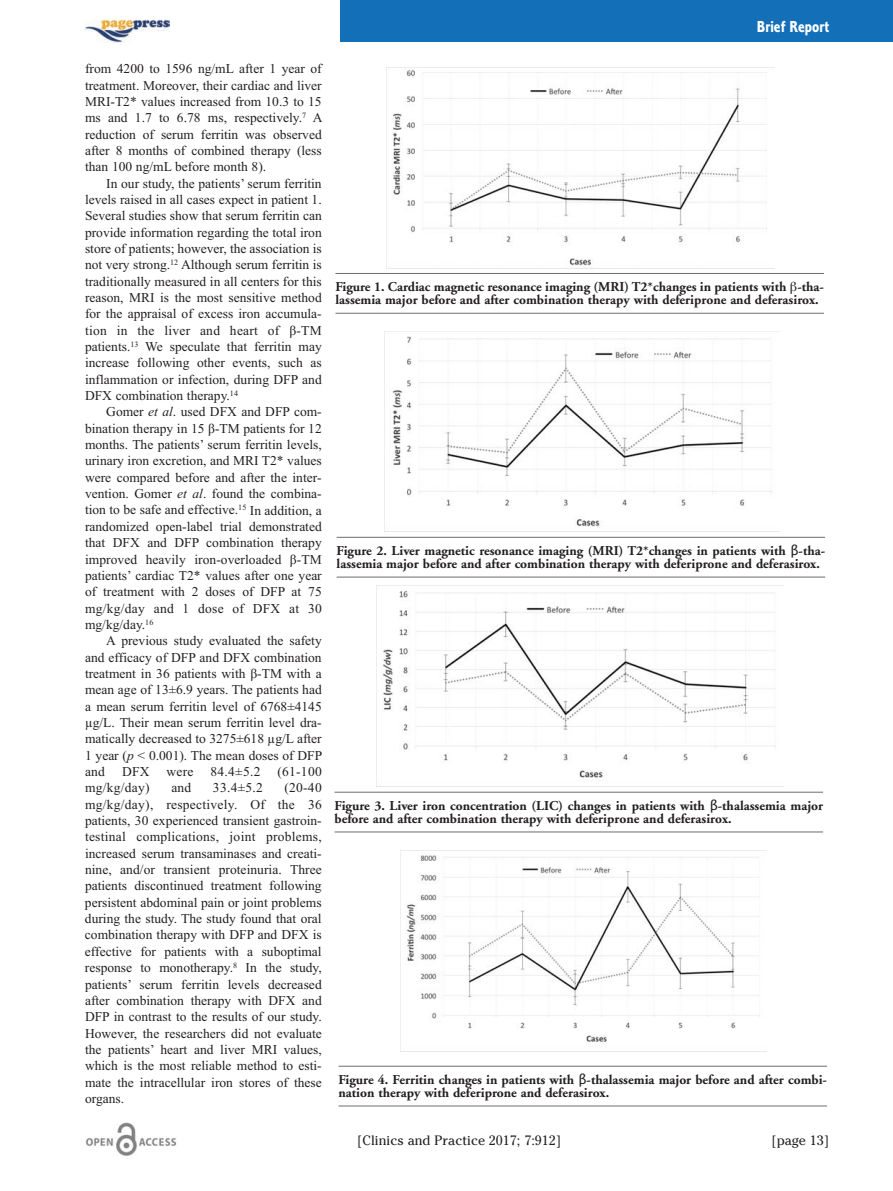
<style>
.page{position:relative;width:893px;height:1191px;background:#fff}
.page>*{position:absolute;margin:0;border:0;box-sizing:border-box;transform-origin:0 0}
.t1{font:16.5px "Corinthian Bold Condensed Plain";color:#fff}
.t2{font:13.5px/16.4px "Times New Roman";color:#231f20;text-align:justify}
.t3{font:700 13.5px/13.5px "Adobe Garamond";color:#231f20}
.t4{font:13.5px "Cheltenham";color:#231f20}
.s1{font-style:italic}
.s2{font-family:"Lucida Grande";font-weight:400}
</style>
<div class="page">
<div style="left:340px;top:0;width:553px;height:42px;background:#1370b8"></div>
<img style="left:86px;top:1123px;width:91px;height:33px">
<img style="left:85px;top:19px;width:85px;height:24px">
<hr style="left:335px;top:273px;width:489px;height:1px;background:#6c6d70">
<hr style="left:335px;top:313px;width:489px;height:1px;background:#6c6d70">
<img style="left:387px;top:67px;width:388px;height:199px">
<hr style="left:337px;top:537px;width:488px;height:1px;background:#6c6d70">
<hr style="left:337px;top:577px;width:488px;height:1px;background:#6c6d70">
<img style="left:384px;top:331px;width:396px;height:201px">
<hr style="left:335px;top:792px;width:488px;height:1px;background:#6c6d70">
<hr style="left:335px;top:831px;width:488px;height:1px;background:#6c6d70">
<img style="left:376px;top:586px;width:400px;height:200px">
<hr style="left:338px;top:1065px;width:489px;height:1px;background:#6c6d70">
<hr style="left:338px;top:1105px;width:489px;height:1px;background:#6c6d70">
<img style="left:401px;top:850px;width:366px;height:192px">
<p class="t2" style="left:85px;top:60px;width:239px">from 4200 to 1596 ng/mL after 1 year of treatment. Moreover, their cardiac and liver MRI-T2* values increased from 10.3 to 15 ms and 1.7 to 6.78 ms, respectively.<sup>7</sup> A reduction of serum ferritin was observed after 8 months of combined therapy (less than 100 ng/mL before month 8).</p>
<p class="t2" style="left:85px;top:175px;width:238px;text-indent:21px">In our study, the patients’ serum ferritin levels raised in all cases expect in patient 1.<br>Several studies show that serum ferritin can provide information regarding the total iron store of patients; however, the association is not very strong.<sup>12</sup> Although serum ferritin is traditionally measured in all centers for this reason, MRI is the most sensitive method for the appraisal of excess iron accumula&shy;tion in the liver and heart of β-TM patients.<sup>13</sup> We speculate that ferritin may increase following other events, such as inflammation or infection, during DFP and DFX combination therapy.<sup>14</sup></p>
<p class="t2" style="left:85px;top:403px;width:238px;text-indent:21px">Gomer <span class="s1">et al</span>. used DFX and DFP com&shy;bination therapy in 15 β-TM patients for 12 months. The patients’ serum ferritin levels, urinary iron excretion, and MRI T2* values were compared before and after the inter&shy;vention. Gomer <span class="s1">et al</span>. found the combina&shy;tion to be safe and effective.<sup>15</sup> In addition, a randomized open-label trial demonstrated that DFX and DFP combination therapy improved heavily iron-overloaded β-TM patients’ cardiac T2* values after one year of treatment with 2 doses of DFP at 75 mg/kg/day and 1 dose of DFX at 30 mg/kg/day.<sup>16</sup></p>
<p class="t2" style="left:85px;top:632px;width:239px;text-indent:21px">A previous study evaluated the safety and efficacy of DFP and DFX combination treatment in 36 patients with β-TM with a mean age of 13±6.9 years. The patients had a mean serum ferritin level of 6768±4145 µg/L. Their mean serum ferritin level dra&shy;matically decreased to 3275±618 µg/L after 1 year (<span class="s1">p</span> &lt; 0.001). The mean doses of DFP and</p>
<p class="t2" style="left:122px;top:763px;width:29px">DFX</p>
<p class="t2" style="left:167px;top:763px;width:29px">were</p>
<p class="t2" style="left:211px;top:763px;width:51px">84.4±5.2</p>
<p class="t2" style="left:277px;top:763px;width:46px">(61-100</p>
<p class="t2" style="left:85px;top:779px;width:66px">mg/kg/day)</p>
<p class="t2" style="left:171px;top:779px;width:22px">and</p>
<p class="t2" style="left:213px;top:779px;width:51px">33.4±5.2</p>
<p class="t2" style="left:85px;top:779px;width:238px;text-indent:199px">(20-40 mg/kg/day), respectively. Of the 36 patients, 30 experienced transient gastroin&shy;testinal complications, joint problems, increased serum transaminases and creati&shy;nine, and/or transient proteinuria. Three patients discontinued treatment following persistent abdominal pain or joint problems during the study. The study found that oral combination therapy with DFP and DFX is effective for patients with a suboptimal response to monotherapy.<sup>8</sup> In the study, patients’ serum ferritin levels decreased after combination therapy with DFX and DFP in contrast to the results of our study.<br>However, the researchers did not evaluate the patients’ heart and liver MRI values, which is the most reliable method to esti&shy;mate the intracellular iron stores of these organs.</p>
<p class="t1" style="left:757px;top:21px;width:74px">Brief Report</p>
<p class="t3" style="left:335px;top:281px;width:490px">Figure 1. Cardiac magnetic resonance imaging (MRI) T2*changes in patients with -tha&shy;lassemia major before and after combination therapy with deferiprone and deferasirox.</p>
<p class="t3" style="left:337px;top:545px;width:490px">Figure 2. Liver magnetic resonance imaging (MRI) T2*changes in patients with <span class="s2">β</span>-tha&shy;lassemia major before and after combination therapy with deferiprone and deferasirox.</p>
<p class="t3" style="left:335px;top:799px;width:490px">Figure 3. Liver iron concentration (LIC) changes in patients with <span class="s2">β</span>-thalassemia major before and after combination therapy with deferiprone and deferasirox.</p>
<p class="t3" style="left:338px;top:1073px;width:490px">Figure 4. Ferritin changes in patients with <span class="s2">β</span>-thalassemia major before and after combi&shy;nation therapy with deferiprone and deferasirox.</p>
<p class="t4" style="left:357px;top:1132px;width:206px">[Clinics and Practice 2017; 7:912]</p>
<p class="t4" style="left:771px;top:1132px;width:59px">[page 13]</p>
</div>
